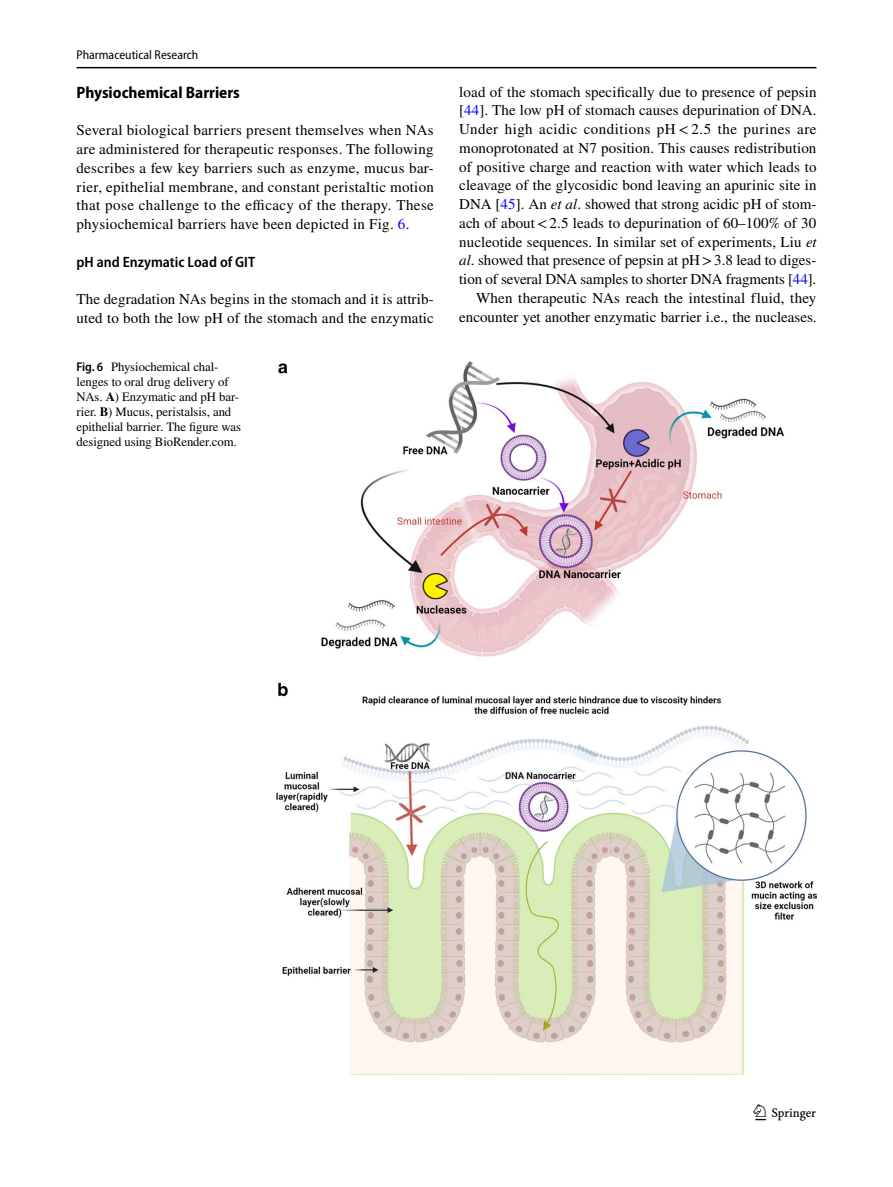
<style>
.page{position:relative;width:893px;height:1187px;background:#fff}
.page>*{position:absolute;margin:0;border:0;box-sizing:border-box;transform-origin:0 0}
.t1{font:22.5px "Springnew Regular 3";color:#000}
.t2{font:700 semi-condensed 16.5px "Myriad Pro";color:#000}
.t3{font:15px/18.8px "STIX";letter-spacing:.005em;color:#000;text-align:justify}
.t4{font:600 semi-condensed 15px "Myriad Pro";color:#000}
.t5{font:12.75px/15px "STIX";letter-spacing:-.005em;color:#000}
.t6{font:semi-condensed 12.75px "Myriad Pro";color:#000}
.s1{color:#00f}
.s2{font-family:"Myriad Pro";font-weight:600;font-stretch:semi-condensed}
.s3{font-weight:700}
.s4{font-style:italic}
</style>
<div class="page">
<hr style="left:77px;top:67px;width:739px;height:1px;background:#000">
<img style="left:276px;top:362px;width:540px;height:711px">
<p class="t6" style="left:77px;top:48px;width:123px">Pharmaceutical Research</p>
<p class="t2" style="left:77px;top:83px;width:165px">Physiochemical Barriers</p>
<p class="t3" style="left:77px;top:122px;width:359px">Several biological barriers present themselves when NAs are administered for therapeutic responses. The following describes a few key barriers such as enzyme, mucus bar&shy;rier, epithelial membrane, and constant peristaltic motion that pose challenge to the efficacy of the therapy. These physiochemical barriers have been depicted in Fig. <span class="s1">6</span>.</p>
<p class="t4" style="left:77px;top:253px;width:180px">pH and Enzymatic Load of GIT</p>
<p class="t3" style="left:77px;top:291px;width:359px">The degradation NAs begins in the stomach and it is attrib&shy;uted to both the low pH of the stomach and the enzymatic</p>
<p class="t5" style="left:77px;top:360px;width:166px"><span class="s2">Fig. 6</span> Physiochemical chal&shy;lenges to oral drug delivery of<br>NAs. <span class="s3">A</span>) Enzymatic and pH bar&shy;rier. <span class="s3">B</span>) Mucus, peristalsis, and epithelial barrier. The figure was designed using BioRender.com.</p>
<p class="t3" style="left:459px;top:83px;width:359px;text-align:right">load of the stomach specifically due to presence of pepsin [<span class="s1">44</span>]. The low pH of stomach causes depurination of DNA.<br>Under high acidic conditions pH &lt; 2.5 the purines are monoprotonated at N7 position. This causes redistribution of positive charge and reaction with water which leads to cleavage of the glycosidic bond leaving an apurinic site in DNA [<span class="s1">45</span>]. An <span class="s4">et al</span>. showed that strong acidic pH of stom&shy;ach of about&lt;2.5 leads to depurination of 60–100% of 30 nucleotide sequences. In similar set of experiments, Liu <span class="s4">et al</span>. showed that presence of pepsin at pH&gt;3.8 lead to diges&shy;tion of several DNA samples to shorter DNA fragments [<span class="s1">44</span>].<br>When therapeutic NAs reach the intestinal fluid, they encounter yet another enzymatic barrier i.e., the nucleases.</p>
<h1 class="t1" style="left:755px;top:1104px;width:62px">1 3</h1>
</div>
